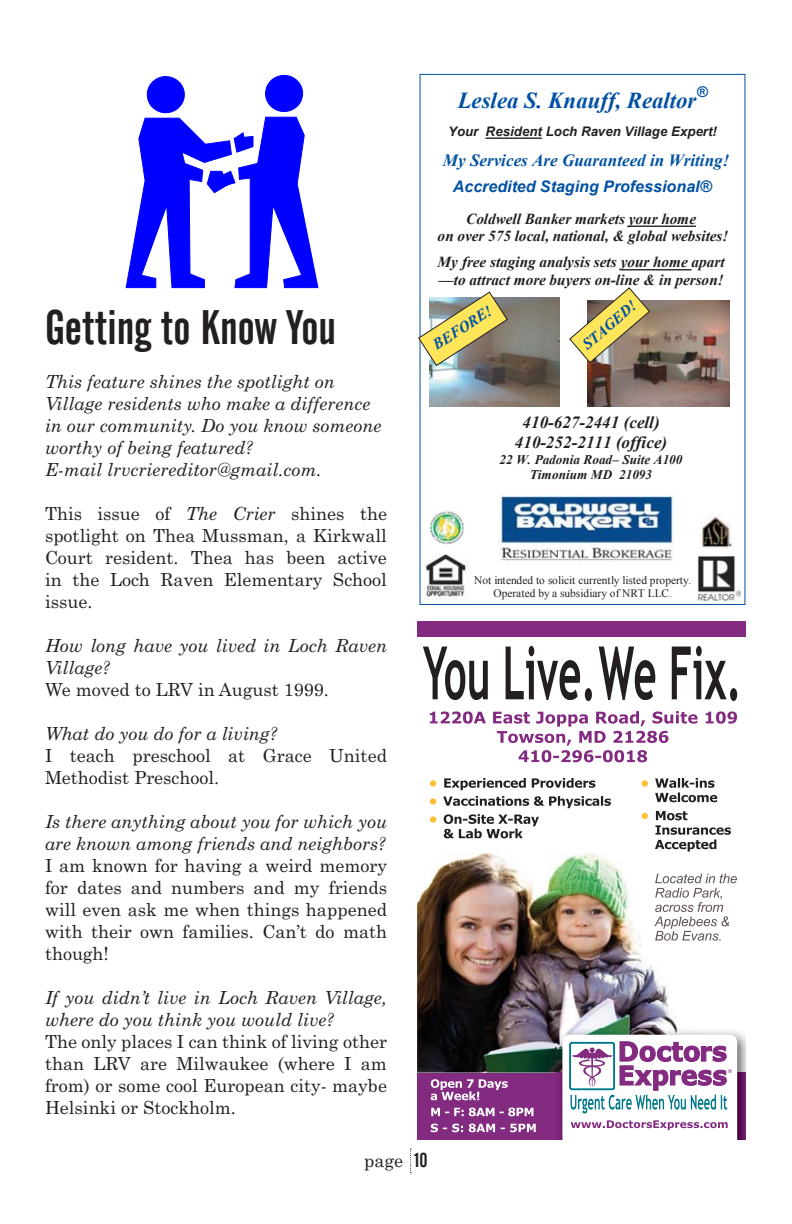
<style>
.page{position:relative;width:792px;height:1224px;background:#fff}
.page>*{position:absolute;margin:0;border:0;box-sizing:border-box;transform-origin:0 0}
.t1{font:48px "Alternate Gothic No 2 BT";color:#231f20}
.t2{font:italic 700 22.8px "Times New Roman";color:#0050a3}
.t3{font:18px/22px "Century Schoolbook";color:#231f20;text-align:justify}
.t4{font:italic 18px/22px "Century Schoolbook";color:#231f20}
.t5{font:italic 700 17.2px/19.6px "Times New Roman";letter-spacing:.005em;color:#231f20;text-align:center}
.t6{font:italic 700 17.2px "Times New Roman";color:#0050a3}
.t7{font:italic 700 16px "Arial";color:#0050a3}
.t8{font:italic 700 15.2px/17.4px "Times New Roman";color:#231f20;text-align:center}
.t9{font:italic 700 15.2px "Times New Roman";color:#0050a3}
.t10{font:italic 700 14.8px "Arial";color:#0050a3}
.t11{font:italic 700 13.2px/15.6px "Times New Roman";color:#231f20;text-align:center}
.t12{font:italic 700 13.2px "Arial";color:#231f20}
.t13{font:11.4px/13.2px "Times New Roman";color:#231f20;text-align:center}
.s1{font-style:italic}
.s2{font-family:"Alternate Gothic No 2 BT";font-size:20px}
</style>
<div class="page">
<svg style="left:410px;top:1149px;width:1px;height:24px"></svg>
<hr style="left:629px;top:226px;width:67px;height:1px;background:#231f20">
<hr style="left:621px;top:269px;width:70px;height:1px;background:#231f20">
<img style="left:697px;top:556px;width:43px;height:45px">
<img style="left:425px;top:554px;width:43px;height:46px">
<hr style="left:486px;top:138px;width:56px;height:1px;background:#231f20">
<img style="left:498px;top:494px;width:177px;height:69px">
<img style="left:700px;top:514px;width:32px;height:35px">
<img style="left:430px;top:511px;width:34px;height:34px">
<img style="left:588px;top:300px;width:142px;height:107px">
<svg style="left:569px;top:287px;width:82px;height:77px"></svg>
<img style="left:430px;top:298px;width:130px;height:109px">
<svg style="left:418px;top:291px;width:90px;height:76px"></svg>
<svg style="left:126px;top:75px;width:192px;height:213px"></svg>
<img style="left:417px;top:762px;width:282px;height:311px">
<svg style="left:444px;top:814px;width:95px;height:24px"></svg>
<svg style="left:430px;top:816px;width:6px;height:7px"></svg>
<svg style="left:443px;top:796px;width:168px;height:12px"></svg>
<svg style="left:430px;top:798px;width:6px;height:7px"></svg>
<svg style="left:444px;top:778px;width:151px;height:12px"></svg>
<svg style="left:430px;top:780px;width:6px;height:7px"></svg>
<svg style="left:423px;top:646px;width:169px;height:55px"></svg>
<svg style="left:599px;top:646px;width:138px;height:55px"></svg>
<div style="left:417px;top:1073px;width:328px;height:66px;background:#832a81"></div>
<svg style="left:431px;top:1124px;width:105px;height:8px"></svg>
<svg style="left:431px;top:1108px;width:102px;height:8px"></svg>
<svg style="left:431px;top:1079px;width:77px;height:21px"></svg>
<img style="left:556px;top:1028px;width:189px;height:111px">
<svg style="left:562px;top:1035px;width:175px;height:104px"></svg>
<svg style="left:430px;top:711px;width:307px;height:51px"></svg>
<svg style="left:654px;top:874px;width:83px;height:67px"></svg>
<svg style="left:655px;top:811px;width:76px;height:41px"></svg>
<svg style="left:642px;top:813px;width:6px;height:6px"></svg>
<svg style="left:655px;top:778px;width:62px;height:24px"></svg>
<svg style="left:642px;top:780px;width:6px;height:7px"></svg>
<div style="left:417px;top:621px;width:328px;height:16px;background:#832a81"></div>
<p class="t10" style="left:696px;top:84px;width:12px">®</p>
<p class="t12" style="left:448px;top:124px;width:270px">Your Resident Loch Raven Village Expert!</p>
<p class="t6" style="left:443px;top:151px;width:288px">My Services Are Guaranteed in Writing!</p>
<p class="t7" style="left:453px;top:178px;width:260px">Accredited Staging Professional®</p>
<p class="t2" style="left:458px;top:88px;width:240px">Leslea S. Knauff, Realtor</p>
<h1 class="t1" style="left:45px;top:310px;width:293px">Getting to Know You</h1>
<p class="t4" style="left:45px;top:372px;width:338px">This feature shines the spotlight on Village residents who make a difference in our community. Do you know someone worthy of being featured?<br>E-mail lrvcriereditor@gmail.com.</p>
<p class="t3" style="left:45px;top:504px;width:343px">This issue of <span class="s1">The Crier</span> shines the spotlight on Thea Mussman, a Kirkwall Court resident. Thea has been active in the Loch Raven Elementary School issue.</p>
<p class="t4" style="left:45px;top:636px;width:344px">How long have you lived in Loch Raven<br>Village?</p>
<p class="t3" style="left:45px;top:680px;width:285px">We moved to LRV in August 1999.</p>
<p class="t4" style="left:45px;top:724px;width:234px">What do you do for a living?</p>
<p class="t3" style="left:45px;top:746px;width:343px">I teach preschool at Grace United<br>Methodist Preschool.</p>
<p class="t4" style="left:45px;top:812px;width:344px">Is there anything about you for which you are known among friends and neighbors?</p>
<p class="t3" style="left:45px;top:856px;width:344px">I am known for having a weird memory for dates and numbers and my friends will even ask me when things happened with their own families. Can’t do math though!</p>
<p class="t4" style="left:45px;top:988px;width:343px">If you didn’t live in Loch Raven Village, where do you think you would live?</p>
<p class="t3" style="left:45px;top:1032px;width:344px">The only places I can think of living other than LRV are Milwaukee (where I am from) or some cool European city- maybe Helsinki or Stockholm.</p>
<p class="t8" style="left:438px;top:210px;width:292px">Coldwell Banker markets your home<br>on over 575 local, national, &amp; global websites!</p>
<p class="t8" style="left:438px;top:254px;width:288px;text-align:left">My free staging analysis sets your home apart —to attract more buyers on-line &amp; in person!</p>
<p class="t9" style="left:429px;top:339px;width:69px;rotate:-33deg">BEFORE!</p>
<p class="t9" style="left:579px;top:340px;width:68px;rotate:-41deg">STAGED!</p>
<p class="t5" style="left:515px;top:413px;width:154px">410-627-2441 (cell)<br>410-252-2111 (office)</p>
<p class="t11" style="left:499px;top:452px;width:185px">22 W. Padonia Road– Suite A100<br>Timonium MD 21093</p>
<p class="t13" style="left:474px;top:573px;width:219px">Not intended to solicit currently listed property.<br>Operated by a subsidiary of NRT LLC.</p>
<p class="t3" style="left:364px;top:1151px;width:65px">page <span class="s2">10</span></p>
</div>
